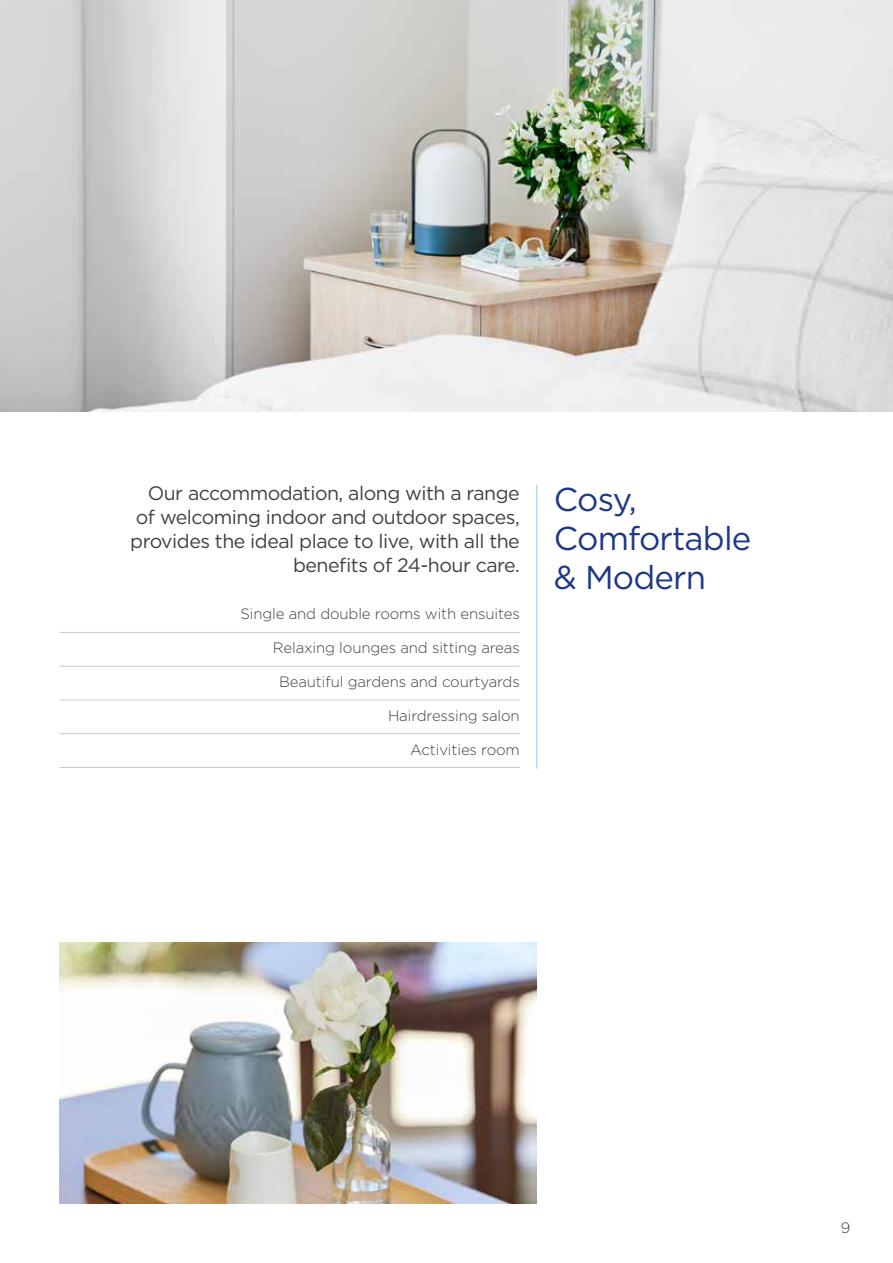
<style>
.page{position:relative;width:893px;height:1263px;background:#fff}
.page>*{position:absolute;margin:0;border:0;box-sizing:border-box;transform-origin:0 0}
.t1{font:33px/39px "Gotham";letter-spacing:-.025em;color:#1f3886}
.t2{font:19.5px/24px "Gotham";letter-spacing:-.025em;color:#414142;text-align:right}
.t3{font:300 15px "Gotham";letter-spacing:-.01em;color:#414142}
</style>
<div class="page">
<img style="left:0;top:0;width:893px;height:412px">
<img style="left:60px;top:942px;width:477px;height:261px">
<hr style="left:537px;top:485px;width:1px;height:284px;background:#95c3e9">
<hr style="left:60px;top:632px;width:460px;height:1px;background:#c6c8ca">
<hr style="left:60px;top:666px;width:460px;height:1px;background:#c6c8ca">
<hr style="left:60px;top:700px;width:460px;height:1px;background:#c6c8ca">
<hr style="left:60px;top:733px;width:460px;height:1px;background:#c6c8ca">
<hr style="left:60px;top:767px;width:460px;height:1px;background:#c6c8ca">
<p class="t2" style="left:130px;top:481px;width:391px">Our accommodation, along with a range of welcoming indoor and outdoor spaces, provides the ideal place to live, with all the benefits of 24-hour care.</p>
<p class="t3" style="left:240px;top:605px;width:281px">Single and double rooms with ensuites</p>
<p class="t3" style="left:273px;top:638px;width:248px">Relaxing lounges and sitting areas</p>
<p class="t3" style="left:279px;top:672px;width:242px">Beautiful gardens and courtyards</p>
<p class="t3" style="left:388px;top:706px;width:133px">Hairdressing salon</p>
<p class="t3" style="left:410px;top:740px;width:111px">Activities room</p>
<h1 class="t1" style="left:554px;top:479px;width:199px">Cosy,<br>Comfortable &amp; Modern</h1>
<p class="t3" style="left:841px;top:1218px;width:11px">9</p>
</div>
